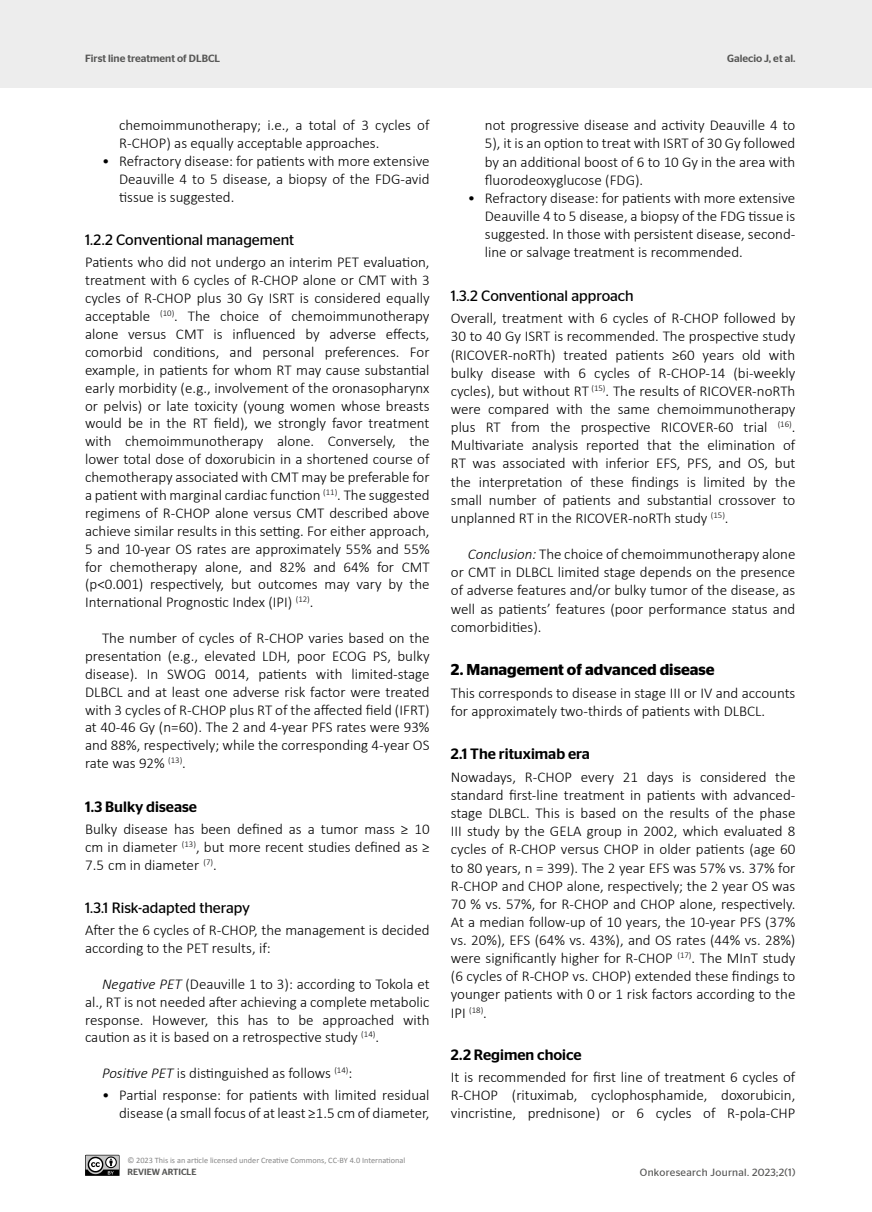
<style>
.page{position:relative;width:872px;height:1212px;background:#fff}
.page>*{position:absolute;margin:0;border:0;box-sizing:border-box;transform-origin:0 0}
.t1{font:600 15.75px "Stag Sans";color:#000}
.t2{font:300 15px/18.1px "Calibri";color:#000;text-align:justify}
.t3{font:15px "Stag Sans";color:#000}
.t4{font:500 15px "Stag Sans";color:#000}
.t5{font:500 10.5px "Stag Sans";color:#575756}
.t6{font:10.5px "Stag Sans";letter-spacing:.03em;color:#575756}
.t7{font:500 9px "Stag Sans";color:#575756}
.t8{font:8.25px "Calibri";color:#878787}
.s1{font-style:italic}
</style>
<div class="page">
<div style="left:0;top:0;width:872px;height:88px;background:#ededed"></div>
<svg style="left:85px;top:1155px;width:34px;height:21px"></svg>
<p class="t5" style="left:85px;top:52px;width:136px">First line treatment of DLBCL</p>
<p class="t5" style="left:727px;top:52px;width:70px">Galecio J, et al.</p>
<p class="t2" style="left:119px;top:116px;width:312px">chemoimmunotherapy; i.e., a total of 3 cycles of<br>R-CHOP) as equally acceptable approaches.</p>
<p class="t2" style="left:119px;top:152px;width:312px;text-indent:-17px">• Refractory disease: for patients with more extensive Deauville 4 to 5 disease, a biopsy of the FDG-avid tissue is suggested.</p>
<p class="t3" style="left:85px;top:232px;width:211px">1.2.2 Conventional management</p>
<p class="t2" style="left:85px;top:253px;width:346px">Patients who did not undergo an interim PET evaluation, treatment with 6 cycles of R-CHOP alone or CMT with 3 cycles of R-CHOP plus 30 Gy ISRT is considered equally acceptable <sup>(10)</sup>. The choice of chemoimmunotherapy alone versus CMT is influenced by adverse effects, comorbid conditions, and personal preferences. For example, in patients for whom RT may cause substantial early morbidity (e.g., involvement of the oronasopharynx or pelvis) or late toxicity (young women whose breasts would be in the RT field), we strongly favor treatment with chemoimmunotherapy alone. Conversely, the lower total dose of doxorubicin in a shortened course of chemotherapy associated with CMT may be preferable for a patient with marginal cardiac function <sup>(11)</sup>. The suggested regimens of R-CHOP alone versus CMT described above achieve similar results in this setting. For either approach, 5 and 10-year OS rates are approximately 55% and 55% for chemotherapy alone, and 82% and 64% for CMT (p&lt;0.001) respectively, but outcomes may vary by the International Prognostic Index (IPI) <sup>(12)</sup>.</p>
<p class="t2" style="left:85px;top:629px;width:346px;text-indent:17px">The number of cycles of R-CHOP varies based on the presentation (e.g., elevated LDH, poor ECOG PS, bulky disease). In SWOG 0014, patients with limited-stage DLBCL and at least one adverse risk factor were treated with 3 cycles of R-CHOP plus RT of the affected field (IFRT) at 40-46 Gy (n=60). The 2 and 4-year PFS rates were 93% and 88%, respectively; while the corresponding 4-year OS rate was 92% <sup>(13)</sup>.</p>
<p class="t4" style="left:85px;top:798px;width:113px">1.3 Bulky disease</p>
<p class="t2" style="left:85px;top:820px;width:346px">Bulky disease has been defined as a tumor mass ≥ 10 cm in diameter <sup>(13)</sup>, but more recent studies defined as ≥ 7.5 cm in diameter <sup>(7)</sup>.</p>
<p class="t3" style="left:85px;top:899px;width:167px">1.3.1 Risk-adapted therapy</p>
<p class="t2" style="left:85px;top:921px;width:346px">After the 6 cycles of R-CHOP, the management is decided according to the PET results, if:</p>
<p class="t2" style="left:85px;top:975px;width:346px;text-indent:17px"><span class="s1">Negative PET</span> (Deauville 1 to 3): according to Tokola et al., RT is not needed after achieving a complete metabolic response. However, this has to be approached with caution as it is based on a retrospective study <sup>(14)</sup>.</p>
<p class="t2" style="left:102px;top:1064px;width:252px"><span class="s1">Positive PET</span> is distinguished as follows <sup>(14)</sup>:</p>
<p class="t2" style="left:102px;top:1086px;width:329px;text-align:right">• Partial response: for patients with limited residual disease (a small focus of at least ≥1.5 cm of diameter,</p>
<p class="t2" style="left:485px;top:116px;width:312px">not progressive disease and activity Deauville 4 to 5), it is an option to treat with ISRT of 30 Gy followed by an additional boost of 6 to 10 Gy in the area with fluorodeoxyglucose (FDG).</p>
<p class="t2" style="left:485px;top:189px;width:312px;text-indent:-17px">• Refractory disease: for patients with more extensive Deauville 4 to 5 disease, a biopsy of the FDG tissue is suggested. In those with persistent disease, second&shy;line or salvage treatment is recommended.</p>
<p class="t3" style="left:451px;top:287px;width:184px">1.3.2 Conventional approach</p>
<p class="t2" style="left:451px;top:309px;width:346px">Overall, treatment with 6 cycles of R-CHOP followed by 30 to 40 Gy ISRT is recommended. The prospective study (RICOVER-noRTh) treated patients ≥60 years old with bulky disease with 6 cycles of R-CHOP-14 (bi-weekly cycles), but without RT <sup>(15)</sup>. The results of RICOVER-noRTh were compared with the same chemoimmunotherapy plus RT from the prospective RICOVER-60 trial <sup>(16)</sup>.<br>Multivariate analysis reported that the elimination of RT was associated with inferior EFS, PFS, and OS, but the interpretation of these findings is limited by the small number of patients and substantial crossover to unplanned RT in the RICOVER-noRTh study <sup>(15)</sup>.</p>
<p class="t2" style="left:451px;top:545px;width:346px;text-indent:17px"><span class="s1">Conclusion:</span> The choice of chemoimmunotherapy alone or CMT in DLBCL limited stage depends on the presence of adverse features and/or bulky tumor of the disease, as well as patients’ features (poor performance status and comorbidities).</p>
<p class="t1" style="left:451px;top:661px;width:265px">2. Management of advanced disease</p>
<p class="t2" style="left:451px;top:683px;width:346px">This corresponds to disease in stage III or IV and accounts for approximately two-thirds of patients with DLBCL.</p>
<p class="t4" style="left:451px;top:745px;width:141px">2.1 The rituximab era</p>
<p class="t2" style="left:451px;top:768px;width:346px">Nowadays, R-CHOP every 21 days is considered the standard first-line treatment in patients with advanced&shy;stage DLBCL. This is based on the results of the phase III study by the GELA group in 2002, which evaluated 8 cycles of R-CHOP versus CHOP in older patients (age 60 to 80 years, n = 399). The 2 year EFS was 57% vs. 37% for R-CHOP and CHOP alone, respectively; the 2 year OS was 70 % vs. 57%, for R-CHOP and CHOP alone, respectively.<br>At a median follow-up of 10 years, the 10-year PFS (37% vs. 20%), EFS (64% vs. 43%), and OS rates (44% vs. 28%) were significantly higher for R-CHOP <sup>(17)</sup>. The MInT study (6 cycles of R-CHOP vs. CHOP) extended these findings to younger patients with 0 or 1 risk factors according to the IPI <sup>(18)</sup>.</p>
<p class="t4" style="left:451px;top:1046px;width:132px">2.2 Regimen choice</p>
<p class="t2" style="left:451px;top:1068px;width:346px">It is recommended for first line of treatment 6 cycles of R-CHOP (rituximab, cyclophosphamide, doxorubicin, vincristine, prednisone) or 6 cycles of R-pola-CHP</p>
<p class="t8" style="left:127px;top:1155px;width:279px">© 2023 This is an article licensed under Creative Commons, CC-BY 4.0 International</p>
<p class="t7" style="left:127px;top:1167px;width:71px">REVIEW ARTICLE</p>
<p class="t6" style="left:640px;top:1166px;width:157px">Onkoresearch Journal. 2023;2(1)</p>
</div>
